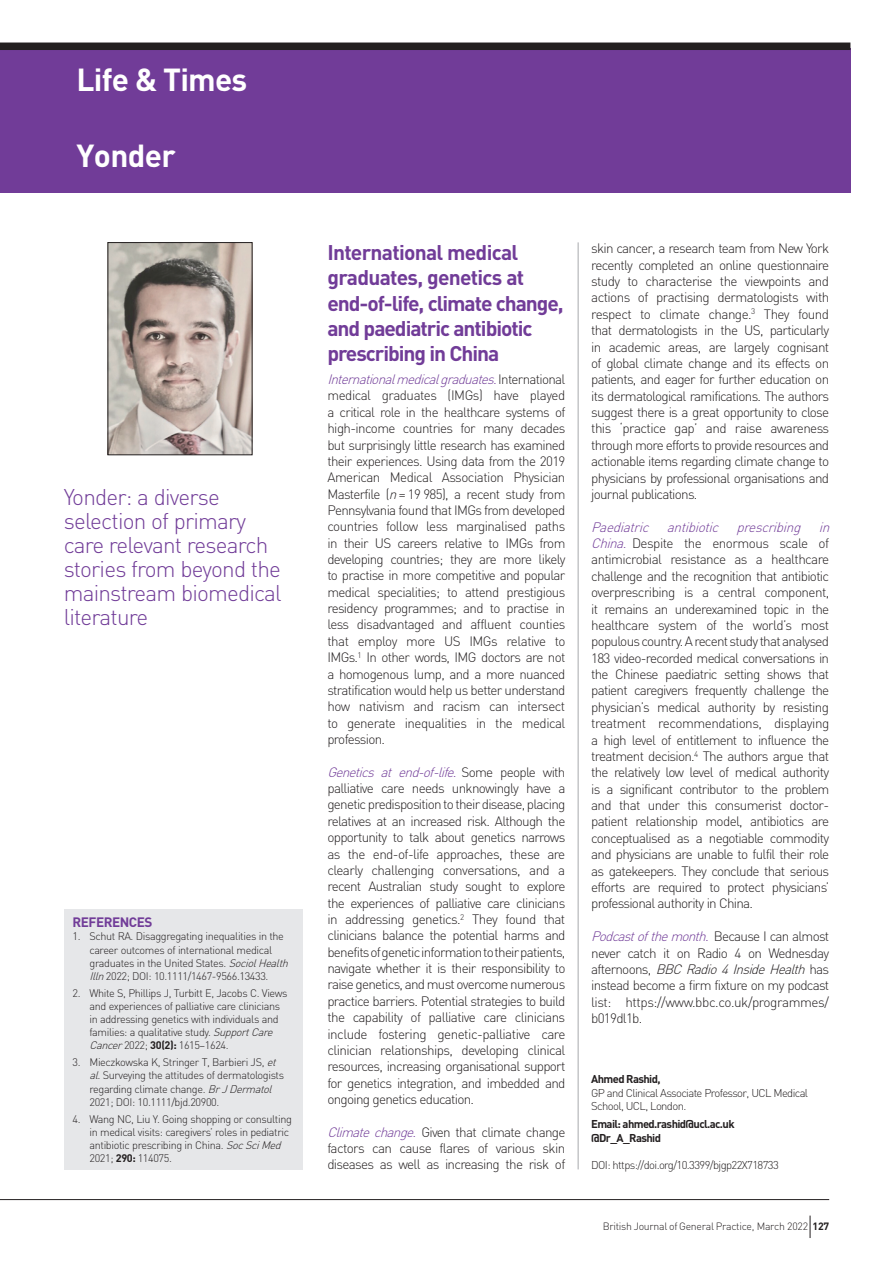
<style>
.page{position:relative;width:893px;height:1263px;background:#fff}
.page>*{position:absolute;margin:0;border:0;box-sizing:border-box;transform-origin:0 0}
.t1{font:700 31.5px "DIN";letter-spacing:-.025em;color:#fff}
.t2{font:300 22.5px/24px "DIN";letter-spacing:-.035em;color:#713c98}
.t3{font:700 21px/25.3px "DIN";letter-spacing:-.05em;color:#713c98}
.t4{font:300 13.5px/16.4px "DIN";letter-spacing:-.055em;color:#231f20;text-align:justify}
.t5{font:700 13.5px "DIN";letter-spacing:-.035em;color:#713c98}
.t6{font:300 11.25px/13.6px "DIN";letter-spacing:-.055em;color:#231f20}
.t7{font:700 11.25px/13.6px "DIN";letter-spacing:-.055em;color:#231f20}
.t8{font:300 10.8px/13px "DIN";letter-spacing:-.035em;color:#231f20}
.t9{font:300 10.5px "DIN";letter-spacing:-.025em;color:#231f20}
.s1{font-style:italic}
.s2{font-weight:700}
.s3{font-family:"Minion Pro";font-weight:400}
.s4{font-style:italic;color:#713c98}
</style>
<div class="page">
<hr style="left:578px;top:242px;width:1px;height:927px;background:#a8a9ad">
<div style="left:0;top:49px;width:850px;height:144px;background:#713c98"></div>
<div style="left:0;top:43px;width:850px;height:7px;background:#231f20"></div>
<img style="left:110px;top:244px;width:140px;height:209px">
<div style="left:108px;top:242px;width:144px;height:213px;border:1px solid #231f20"></div>
<div style="left:64px;top:909px;width:238px;height:260px;background:#e6e7e9"></div>
<hr style="left:0;top:1199px;width:829px;height:1px;background:#231f20">
<svg style="left:810px;top:1215px;width:1px;height:23px"></svg>
<h1 class="t1" style="left:77px;top:59px;width:172px">Life &amp; Times</h1>
<h1 class="t1" style="left:77px;top:135px;width:101px">Yonder</h1>
<h2 class="t2" style="left:64px;top:484px;width:219px">Yonder: a diverse selection of primary care relevant research stories from beyond the mainstream biomedical literature</h2>
<p class="t5" style="left:73px;top:914px;width:81px">REFERENCES</p>
<p class="t8" style="left:90px;top:930px;width:203px;text-indent:-17px">1. Schut RA. Disaggregating inequalities in the career outcomes of international medical graduates in the United States. <span class="s1">SociolHealth Illn</span>2022; DOI: 10.1111/1467-9566.13433.</p>
<p class="t8" style="left:90px;top:986px;width:200px;text-indent:-17px">2. White S, Phillips J, Turbitt E, Jacobs C. Views and experiences of palliative care clinicians in addressing genetics with individuals and families: a qualitative study. <span class="s1">SupportCare Cancer</span>2022; <span class="s2">30(2):</span> 1615<span class="s3">–</span>1624.</p>
<p class="t8" style="left:90px;top:1056px;width:196px;text-indent:-17px">3. Mieczkowska K, Stringer T, Barbieri JS, <span class="s1">et al.</span>Surveying the attitudes of dermatologists regarding climate change. <span class="s1">BrJDermatol </span>2021; DOI: 10.1111/bjd.20900.</p>
<p class="t8" style="left:90px;top:1112px;width:204px;text-indent:-17px">4. Wang NC, Liu Y. Going shopping or consulting in medical visits: caregivers’ roles in pediatric antibiotic prescribing in China. <span class="s1">SocSciMed </span>2021; <span class="s2">290:</span> 114075.</p>
<h3 class="t3" style="left:327px;top:239px;width:238px">International medical graduates, genetics at end-of-life, climate change, and paediatric antibiotic prescribing in China</h3>
<p class="t4" style="left:327px;top:371px;width:240px"><span class="s4">Internationalmedicalgraduates.</span> I n t e r n a t i o n a l medical graduates (IMGs) have played a critical role in the healthcare systems of high-income countries for many decades but surprisingly little research has examined their experiences. Using data from the 2019<br>American Medical Association Physician Masterfile (<span class="s1">n</span>= 19 985), a recent study from Pennsylvania found that IMGs from developed countries follow less marginalised paths in their US careers relative to IMGs from developing countries; they are more likely to practise in more competitive and popular medical specialities; to attend prestigious residency programmes; and to practise in less disadvantaged and affluent counties that employ more US IMGs relative to IMGs.<sup>1</sup> In other words, IMG doctors are not a homogenous lump, and a more nuanced stratification would help us better understand how nativism and racism can intersect to generate inequalities in the medical profession.</p>
<p class="t4" style="left:327px;top:763px;width:240px"><span class="s4">Genetics at end-of-life.</span> S o m e p e o p l e w i t h palliative care needs unknowingly have a genetic predisposition to their disease, placing relatives at an increased risk. Although the opportunity to talk about genetics narrows as the end-of-life approaches, these are clearly challenging conversations, and a recent Australian study sought to explore the experiences of palliative care clinicians in addressing genetics.<sup>2</sup> They found that clinicians balance the potential harms and benefits of genetic information to their patients, navigate whether it is their responsibility to raise genetics, and must overcome numerous practice barriers. Potential strategies to build the capability of palliative care clinicians include fostering genetic-palliative care clinician relationships, developing clinical resources, increasing organisational support for genetics integration, and imbedded and ongoing genetics education.</p>
<p class="t4" style="left:327px;top:1123px;width:239px"><span class="s4">Climatechange.</span> Given that climate change factors can cause flares of various skin diseases as well as increasing the risk of</p>
<p class="t4" style="left:591px;top:240px;width:240px">skin cancer, a research team from New York recently completed an online questionnaire study to characterise the viewpoints and actions of practising dermatologists with respect to climate change.<sup>3</sup> They found that dermatologists in the US, particularly in academic areas, are largely cognisant of global climate change and its effects on patients, and eager for further education on its dermatological ramifications. The authors suggest there is a great opportunity to close this ‘practice gap’ and raise awareness through more efforts to provide resources and actionable items regarding climate change to physicians by professional organisations and journal publications.</p>
<p class="t4" style="left:591px;top:518px;width:244px;text-align:left"><span class="s4">Paediatric antibiotic prescribing in China.</span> Despite the enormous scale of antimicrobial resistance as a healthcare challenge and the recognition that antibiotic overprescribing is a central component, it remains an underexamined topic in the healthcare system of the world’s most populous country. A recent study that analysed 183 video-recorded medical conversations in the Chinese paediatric setting shows that patient caregivers frequently challenge the physician’s medical authority by resisting treatment recommendations, displaying a high level of entitlement to influence the treatment decision.<sup>4</sup> The authors argue that the relatively low level of medical authority is a significant contributor to the problem and that under this consumerist doctor&shy;patient relationship model, antibiotics are conceptualised as a negotiable commodity and physicians are unable to fulfil their role as gatekeepers. They conclude that serious efforts are required to protect physicians’ professional authority in China.</p>
<p class="t4" style="left:591px;top:928px;width:239px"><span class="s4">Podcastofthemonth.</span> B e ca u s e I ca n a l m o st never catch it on Radio 4 on Wednesday a f t e r n o o n s , <span class="s1">BBCRadio4InsideHealth</span>h a s instead become a firm fixture on my podcast list: https://www.bbc.co.uk/programmes/ b019dl1b.</p>
<p class="t7" style="left:591px;top:1072px;width:71px">Ahmed Rashid,</p>
<p class="t6" style="left:591px;top:1086px;width:218px">GP and Clinical Associate Professor, UCL Medical<br>School, UCL, London.</p>
<p class="t7" style="left:591px;top:1117px;width:145px">Email: ahmed.rashid@ucl.ac.uk @Dr_A_Rashid</p>
<p class="t6" style="left:591px;top:1158px;width:189px">DOI: https://doi.org/10.3399/bjgp22X718733</p>
<p class="t9" style="left:603px;top:1219px;width:228px">British Journal of General Practice, March 2022 <span class="s2">127</span></p>
</div>
